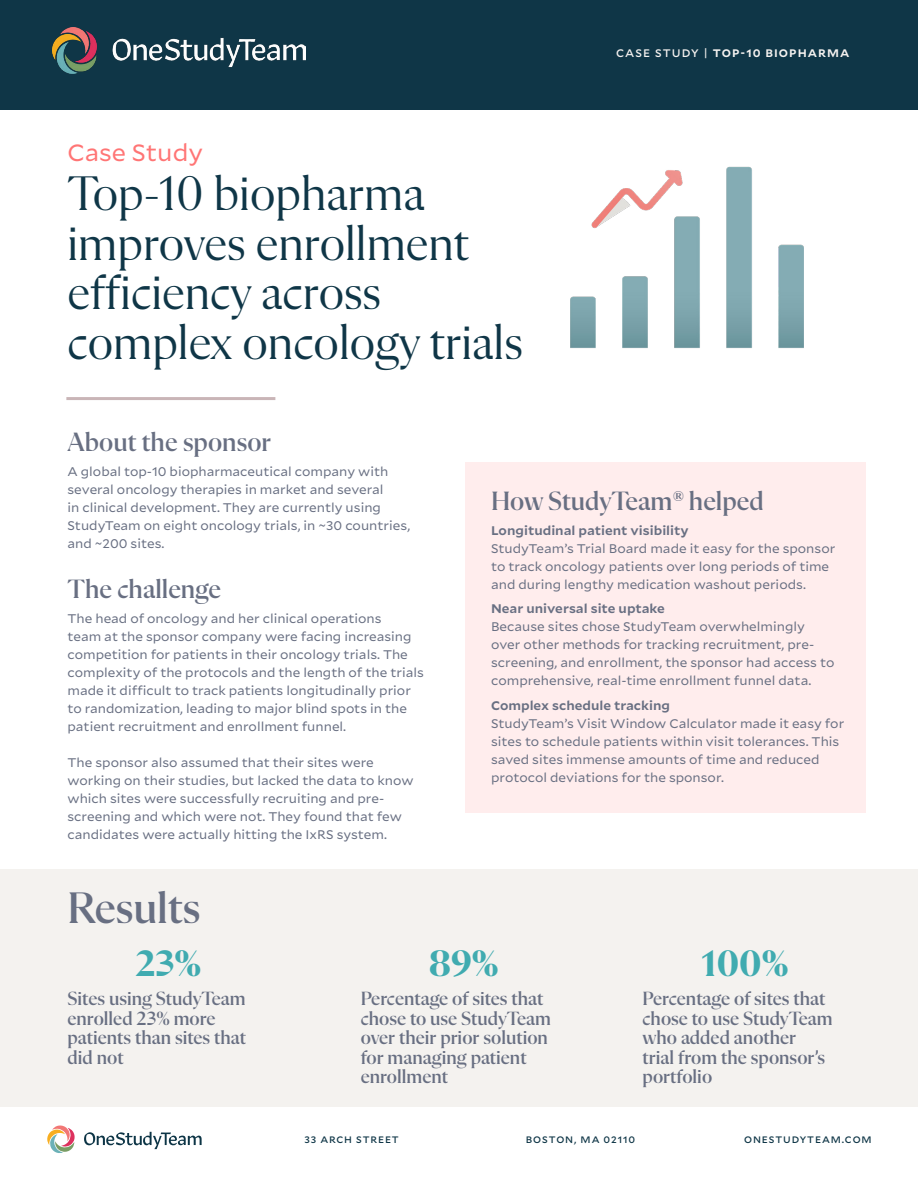
<style>
.page{position:relative;width:918px;height:1188px;background:#fff}
.page>*{position:absolute;margin:0;border:0;box-sizing:border-box;transform-origin:0 0}
.t1{font:49.5px/49.5px "Flecha M";color:#0f3647}
.t2{font:500 45px "Flecha M";color:#686f82}
.t3{font:700 37.5px "Flecha M";color:#40abb0}
.t4{font:500 27px "Flecha M";color:#686f82}
.t5{font:22.5px "Mallory MP";color:#ff7575}
.t6{font:500 19.5px/19.5px "Flecha M";color:#686f82}
.t7{font:12px/18px "Mallory MP";color:#686f82}
.t8{font:700 12px "Mallory MP";color:#686f82}
.t9{font:700 10.5px "Mallory MP";letter-spacing:.1em;color:#f5f2f0}
.t10{font:500 9px "Mallory MP";letter-spacing:.1em;color:#0f3647}
.s1{font-weight:500}
</style>
<div class="page">
<div style="left:465px;top:463px;width:400px;height:350px;background:#ffeded"></div>
<div style="left:1px;top:869px;width:917px;height:237px;background:#f4f2ef"></div>
<div style="left:0;top:0;width:918px;height:109px;background:#0f3647"></div>
<img style="left:52px;top:28px;width:254px;height:45px">
<svg style="left:84px;top:1132px;width:118px;height:17px"></svg>
<svg style="left:47px;top:1125px;width:28px;height:28px"></svg>
<hr style="left:66px;top:397px;width:209px;height:3px;background:#c9b5b7">
<img style="left:294px;top:48px;width:624px;height:300px">
<h3 class="t5" style="left:68px;top:136px;width:137px">Case Study</h3>
<h1 class="t1" style="left:68px;top:169px;width:457px">Top-10 biopharma improves enrollment efficiency across complex oncology trials</h1>
<p class="t9" style="left:616px;top:45px;width:235px"><span class="s1">CASE STUDY |</span> TOP-10 BIOPHARMA</p>
<h3 class="t4" style="left:68px;top:427px;width:205px">About the sponsor</h3>
<p class="t7" style="left:68px;top:462px;width:344px">A global top-10 biopharmaceutical company with several oncology therapies in market and several<br>in clinical development. They are currently using StudyTeam on eight oncology trials, in ~30 countries, and ~200 sites.</p>
<h3 class="t4" style="left:68px;top:575px;width:155px">The challenge</h3>
<p class="t7" style="left:68px;top:609px;width:358px">The head of oncology and her clinical operations<br>team at the sponsor company were facing increasing competition for patients in their oncology trials. The complexity of the protocols and the length of the trials made it difficult to track patients longitudinally prior to randomization, leading to major blind spots in the patient recruitment and enrollment funnel.</p>
<p class="t7" style="left:68px;top:753px;width:348px">The sponsor also assumed that their sites were working on their studies, but lacked the data to know which sites were successfully recruiting and pre&shy;screening and which were not. They found that few candidates were actually hitting the IxRS system.</p>
<h3 class="t4" style="left:491px;top:486px;width:274px">How StudyTeam® helped</h3>
<p class="t8" style="left:491px;top:521px;width:199px">Longitudinal patient visibility</p>
<p class="t7" style="left:491px;top:539px;width:346px">StudyTeam’s Trial Board made it easy for the sponsor to track oncology patients over long periods of time and during lengthy medication washout periods.</p>
<p class="t8" style="left:491px;top:600px;width:175px">Near universal site uptake</p>
<p class="t7" style="left:491px;top:617px;width:345px">Because sites chose StudyTeam overwhelmingly over other methods for tracking recruitment, pre&shy;screening, and enrollment, the sponsor had access to comprehensive, real-time enrollment funnel data.</p>
<p class="t8" style="left:491px;top:697px;width:180px">Complex schedule tracking</p>
<p class="t7" style="left:491px;top:714px;width:355px">StudyTeam’s Visit Window Calculator made it easy for sites to schedule patients within visit tolerances. This saved sites immense amounts of time and reduced protocol deviations for the sponsor.</p>
<h2 class="t2" style="left:68px;top:884px;width:134px">Results</h2>
<h3 class="t3" style="left:136px;top:943px;width:67px">23%</h3>
<h3 class="t3" style="left:429px;top:943px;width:71px">89%</h3>
<h3 class="t3" style="left:702px;top:943px;width:88px">100%</h3>
<h3 class="t6" style="left:68px;top:989px;width:180px">Sites using StudyTeam enrolled 23% more patients than sites that did not</h3>
<h3 class="t6" style="left:361px;top:989px;width:192px">Percentage of sites that chose to use StudyTeam over their prior solution for managing patient enrollment</h3>
<h3 class="t6" style="left:643px;top:989px;width:192px">Percentage of sites that chose to use StudyTeam who added another<br>trial from the sponsor’s portfolio</h3>
<p class="t10" style="left:304px;top:1133px;width:96px">33 ARCH STREET</p>
<p class="t10" style="left:526px;top:1133px;width:111px">BOSTON, MA 02110</p>
<p class="t10" style="left:744px;top:1133px;width:129px">ONESTUDYTEAM.COM</p>
</div>
